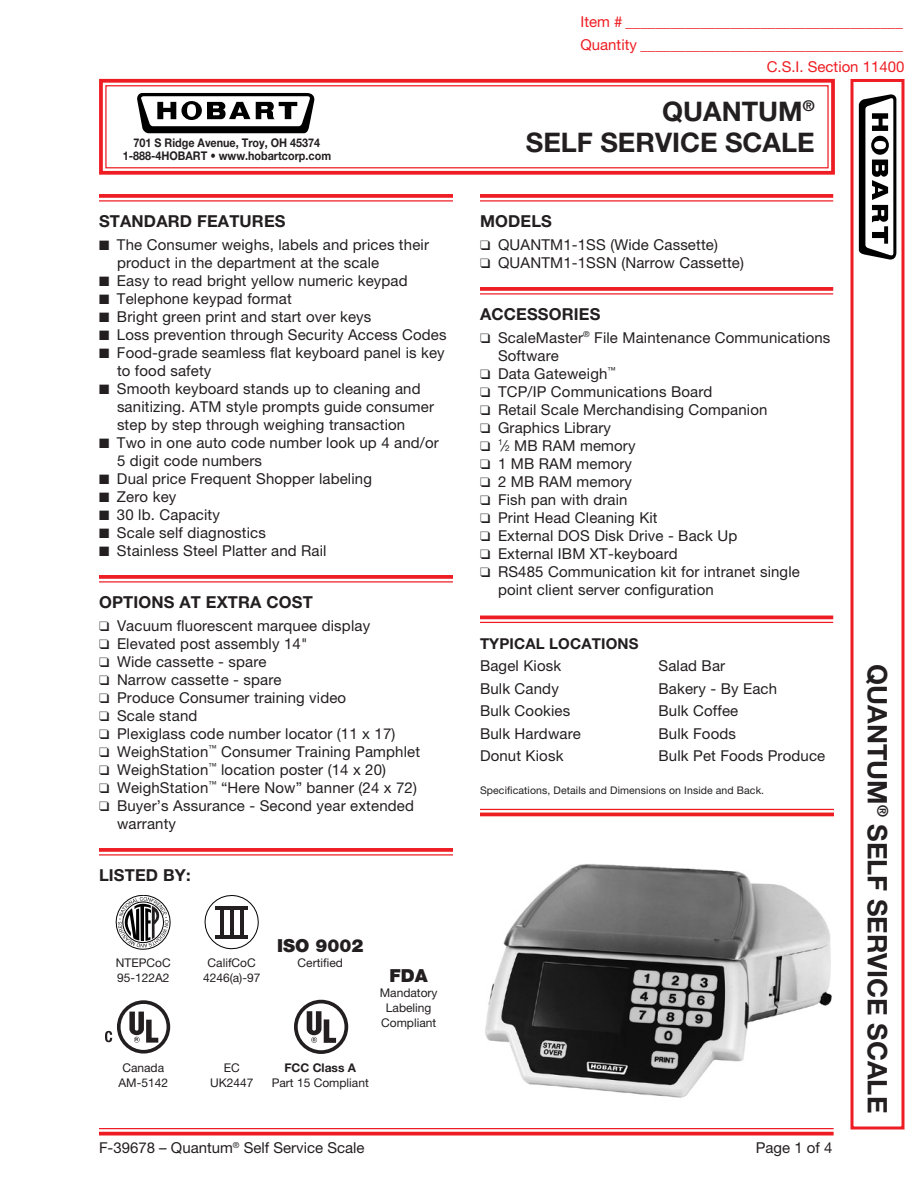
<style>
.page{position:relative;width:918px;height:1188px;background:#fff}
.page>*{position:absolute;margin:0;border:0;box-sizing:border-box;transform-origin:0 0}
.t1{font:700 27px/31.5px "Helvetica Neue LT Std";color:#231f20;text-align:right}
.t2{font:900 18px "Helvetica Neue LT Std";color:#231f20}
.Body_Text-Headings{font:700 16.5px "Helvetica Neue LT Std";letter-spacing:.01em;color:#231f20}
.Body_Text{font:15px/18px "Helvetica Neue LT Std";letter-spacing:.01em;color:#231f20}
.t3{font:15px "Helvetica Neue LT Std";color:#ee1d23}
.Body_Text-Headings-2{font:15px "Helvetica Neue LT Std";letter-spacing:.01em;color:#231f20}
.Bottom_Line{font:15px "Helvetica Neue LT Std";color:#231f20}
.Body_Text-2{font:700 15px "Helvetica Neue LT Std";color:#231f20}
.t4{font:12px/15px "Helvetica Neue LT Std";color:#231f20;text-align:center}
.t5{font:700 12px "Helvetica Neue LT Std";color:#231f20;scale:.9 1}
.t6{font:700 12px "Helvetica Neue LT Std";color:#231f20}
.Specifications__etc{font:10.5px "Helvetica Neue LT Std";letter-spacing:.01em;color:#231f20}
.t7{font:700 4.5px "Helvetica";color:#231f20}
.s1{font-size:8.25px}
</style>
<div class="page">
<svg style="left:99px;top:78px;width:736px;height:97px"></svg>
<div style="left:105px;top:85px;width:724px;height:83px;border:1px solid #ee1d23"></div>
<div style="left:850px;top:79px;width:54px;height:1051px;border:3px solid #ee1d23"></div>
<hr style="left:99px;top:1128px;width:735px;height:1px;background:#ee1d23">
<svg style="left:99px;top:1132px;width:735px;height:4px;background:#f0393e"></svg>
<svg style="left:137px;top:93px;width:178px;height:40px"></svg>
<svg style="left:859px;top:94px;width:37px;height:166px"></svg>
<svg style="left:99px;top:194px;width:354px;height:4px"></svg>
<hr style="left:99px;top:200px;width:354px;height:2px;background:#ee1d23">
<svg style="left:99px;top:575px;width:354px;height:4px"></svg>
<hr style="left:99px;top:581px;width:354px;height:2px;background:#ee1d23">
<svg style="left:99px;top:848px;width:354px;height:4px"></svg>
<hr style="left:99px;top:854px;width:354px;height:2px;background:#ee1d23">
<svg style="left:480px;top:194px;width:353px;height:4px"></svg>
<hr style="left:480px;top:200px;width:353px;height:2px;background:#ee1d23">
<svg style="left:480px;top:287px;width:353px;height:4px"></svg>
<hr style="left:480px;top:293px;width:353px;height:2px;background:#ee1d23">
<hr style="left:480px;top:616px;width:353px;height:3px;background:#ee1d23">
<hr style="left:480px;top:622px;width:353px;height:1px;background:#ee1d23">
<svg style="left:205px;top:895px;width:54px;height:55px"></svg>
<hr style="left:220px;top:909px;width:3px;height:27px;background:#231f20">
<hr style="left:230px;top:909px;width:3px;height:27px;background:#231f20">
<hr style="left:240px;top:909px;width:3px;height:27px;background:#231f20">
<hr style="left:215px;top:906px;width:33px;height:3px;background:#231f20">
<hr style="left:215px;top:936px;width:33px;height:3px;background:#231f20">
<hr style="left:480px;top:809px;width:354px;height:1px;background:#ee1d23">
<hr style="left:480px;top:813px;width:354px;height:3px;background:#ee1d23">
<img style="left:485px;top:864px;width:347px;height:234px">
<svg style="left:116px;top:895px;width:54px;height:55px"></svg>
<svg style="left:294px;top:1000px;width:54px;height:54px"></svg>
<div style="left:298px;top:1003px;width:47px;height:47px;background:#fff;border-radius:50%"></div>
<svg style="left:307px;top:1011px;width:29px;height:32px"></svg>
<svg style="left:117px;top:1000px;width:53px;height:54px"></svg>
<div style="left:121px;top:1004px;width:46px;height:46px;background:#fff;border-radius:50%"></div>
<svg style="left:129px;top:1012px;width:29px;height:31px"></svg>
<svg style="left:105px;top:1031px;width:7px;height:11px"></svg>
<p class="t5" style="left:134px;top:135px;width:209px">701 S Ridge Avenue, Troy, OH 45374</p>
<p class="t5" style="left:123px;top:148px;width:233px">1-888-4HOBART • www.hobartcorp.com</p>
<p class="Body_Text-Headings" style="left:99px;top:211px;width:188px">STANDARD FEATURES</p>
<p class="Body_Text" style="left:117px;top:235px;width:314px;text-indent:-18px">■ The Consumer weighs, labels and prices their product in the department at the scale</p>
<p class="Body_Text" style="left:99px;top:271px;width:310px">■ Easy to read bright yellow numeric keypad</p>
<p class="Body_Text" style="left:99px;top:289px;width:194px">■ Telephone keypad format</p>
<p class="Body_Text" style="left:99px;top:307px;width:274px">■ Bright green print and start over keys</p>
<p class="Body_Text" style="left:99px;top:325px;width:349px">■ Loss prevention through Security Access Codes</p>
<p class="Body_Text" style="left:117px;top:343px;width:329px;text-indent:-18px">■ Food-grade seamless flat keyboard panel is key to food safety</p>
<p class="Body_Text" style="left:117px;top:379px;width:319px;text-indent:-18px">■ Smooth keyboard stands up to cleaning and sanitizing. ATM style prompts guide consumer step by step through weighing transaction</p>
<p class="Body_Text" style="left:117px;top:433px;width:323px;text-indent:-18px">■ Two in one auto code number look up 4 and/or<br>5 digit code numbers</p>
<p class="Body_Text" style="left:99px;top:469px;width:275px">■ Dual price Frequent Shopper labeling</p>
<p class="Body_Text" style="left:99px;top:487px;width:79px">■ Zero key</p>
<p class="Body_Text" style="left:99px;top:505px;width:122px">■ 30 lb. Capacity</p>
<p class="Body_Text" style="left:99px;top:523px;width:168px">■ Scale self diagnostics</p>
<p class="Body_Text" style="left:99px;top:541px;width:229px">■ Stainless Steel Platter and Rail</p>
<p class="Body_Text-Headings" style="left:99px;top:592px;width:215px">OPTIONS AT EXTRA COST</p>
<p class="Body_Text" style="left:99px;top:616px;width:273px">❑ Vacuum fluorescent marquee display</p>
<p class="Body_Text" style="left:99px;top:634px;width:210px">❑ Elevated post assembly 14"</p>
<p class="Body_Text" style="left:99px;top:652px;width:169px">❑ Wide cassette - spare</p>
<p class="Body_Text" style="left:99px;top:670px;width:184px">❑ Narrow cassette - spare</p>
<p class="Body_Text" style="left:99px;top:688px;width:249px">❑ Produce Consumer training video</p>
<p class="Body_Text" style="left:99px;top:706px;width:100px">❑ Scale stand</p>
<p class="Body_Text" style="left:99px;top:724px;width:298px">❑ Plexiglass code number locator (11 x 17)</p>
<p class="Body_Text" style="left:99px;top:742px;width:323px">❑ WeighStation<sup>™</sup> Consumer Training Pamphlet</p>
<p class="Body_Text" style="left:99px;top:760px;width:289px">❑ WeighStation<sup>™</sup> location poster (14 x 20)</p>
<p class="Body_Text" style="left:99px;top:778px;width:319px">❑ WeighStation<sup>™</sup> “Here Now” banner (24 x 72)</p>
<p class="Body_Text" style="left:117px;top:796px;width:299px;text-indent:-18px">❑ Buyer’s Assurance - Second year extended warranty</p>
<p class="Body_Text-Headings" style="left:99px;top:865px;width:93px">LISTED BY:</p>
<p class="t2" style="left:277px;top:935px;width:88px">ISO 9002</p>
<p class="t4" style="left:116px;top:955px;width:56px">NTEPCoC</p>
<p class="t4" style="left:208px;top:955px;width:50px">CalifCoC</p>
<p class="t4" style="left:298px;top:955px;width:47px">Certified</p>
<p class="t4" style="left:117px;top:970px;width:54px">95-122A2</p>
<p class="t4" style="left:203px;top:970px;width:59px">4246(a)-97</p>
<p class="t2" style="left:390px;top:965px;width:40px">FDA</p>
<p class="t4" style="left:380px;top:985px;width:59px">Mandatory<br>Labeling</p>
<p class="t4" style="left:381px;top:1015px;width:57px">Compliant</p>
<p class="t4" style="left:122px;top:1060px;width:43px">Canada</p>
<p class="t4" style="left:224px;top:1060px;width:17px">EC</p>
<p class="t6" style="left:284px;top:1061px;width:73px">FCC Class A</p>
<p class="t4" style="left:118px;top:1075px;width:51px">AM-5142</p>
<p class="t4" style="left:210px;top:1075px;width:45px">UK2447</p>
<p class="t4" style="left:272px;top:1075px;width:99px">Part 15 Compliant</p>
<p class="t7" style="left:135px;top:1036px;width:5px">R</p>
<p class="t3" style="left:580px;top:13px;width:324px">Item # _____________________________________</p>
<p class="t3" style="left:580px;top:36px;width:324px">Quantity ___________________________________</p>
<p class="t3" style="left:767px;top:58px;width:139px">C.S.I. Section 11400</p>
<p class="t1" style="left:526px;top:95px;width:290px">QUANTUM<sup>®<br></sup>SELF SERVICE SCALE</p>
<p class="Body_Text-Headings" style="left:480px;top:211px;width:74px">MODELS</p>
<p class="Body_Text-Headings-2" style="left:480px;top:235px;width:240px">❑ QUANTM1-1SS (Wide Cassette)</p>
<p class="Body_Text-Headings-2" style="left:480px;top:253px;width:266px">❑ QUANTM1-1SSN (Narrow Cassette)</p>
<p class="Body_Text-Headings" style="left:480px;top:304px;width:122px">ACCESSORIES</p>
<p class="Body_Text" style="left:498px;top:328px;width:334px;text-indent:-18px">❑ ScaleMaster<sup>®</sup> File Maintenance Communications<br>Software</p>
<p class="Body_Text" style="left:480px;top:364px;width:137px">❑ Data Gateweigh<sup>™</sup></p>
<p class="Body_Text" style="left:480px;top:382px;width:234px">❑ TCP/IP Communications Board</p>
<p class="Body_Text" style="left:480px;top:400px;width:289px">❑ Retail Scale Merchandising Companion</p>
<p class="Body_Text" style="left:480px;top:418px;width:133px">❑ Graphics Library</p>
<p class="Body_Text" style="left:480px;top:436px;width:157px">❑ <sup>1</sup>⁄<span class="s1">2</span> MB RAM memory</p>
<p class="Body_Text" style="left:480px;top:454px;width:154px">❑ 1 MB RAM memory</p>
<p class="Body_Text" style="left:480px;top:472px;width:154px">❑ 2 MB RAM memory</p>
<p class="Body_Text" style="left:480px;top:490px;width:149px">❑ Fish pan with drain</p>
<p class="Body_Text" style="left:480px;top:508px;width:179px">❑ Print Head Cleaning Kit</p>
<p class="Body_Text" style="left:480px;top:526px;width:259px">❑ External DOS Disk Drive - Back Up</p>
<p class="Body_Text" style="left:480px;top:544px;width:199px">❑ External IBM XT-keyboard</p>
<p class="Body_Text" style="left:498px;top:562px;width:303px;text-indent:-18px">❑ RS485 Communication kit for intranet single point client server configuration</p>
<p class="Body_Text-2" style="left:480px;top:634px;width:20px">Typical</p>
<p class="Body_Text-2" style="left:549px;top:634px;width:20px">Locations</p>
<p class="Body_Text" style="left:480px;top:656px;width:83px">Bagel Kiosk</p>
<p class="Body_Text" style="left:480px;top:679px;width:80px">Bulk Candy</p>
<p class="Body_Text" style="left:480px;top:701px;width:92px">Bulk Cookies</p>
<p class="Body_Text" style="left:480px;top:724px;width:102px">Bulk Hardware</p>
<p class="Body_Text" style="left:480px;top:746px;width:85px">Donut Kiosk</p>
<p class="Body_Text" style="left:658px;top:657px;width:68px">Salad Bar</p>
<p class="Body_Text" style="left:658px;top:679px;width:120px">Bakery - By Each</p>
<p class="Body_Text" style="left:658px;top:702px;width:81px">Bulk Coffee</p>
<p class="Body_Text" style="left:658px;top:724px;width:79px">Bulk Foods</p>
<p class="Body_Text" style="left:658px;top:747px;width:168px">Bulk Pet Foods Produce</p>
<p class="Specifications__etc" style="left:480px;top:784px;width:286px">Specifications, Details and Dimensions on Inside and Back.</p>
<p class="t1" style="left:894px;top:664px;width:450px;rotate:90deg">QUANTUM<sup>®</sup> SELF SERVICE SCALE</p>
<p class="Bottom_Line" style="left:99px;top:1139px;width:267px">F-39678 – Quantum<sup>®</sup> Self Service Scale</p>
<p class="Bottom_Line" style="left:756px;top:1139px;width:78px">Page 1 of 4</p>
</div>
